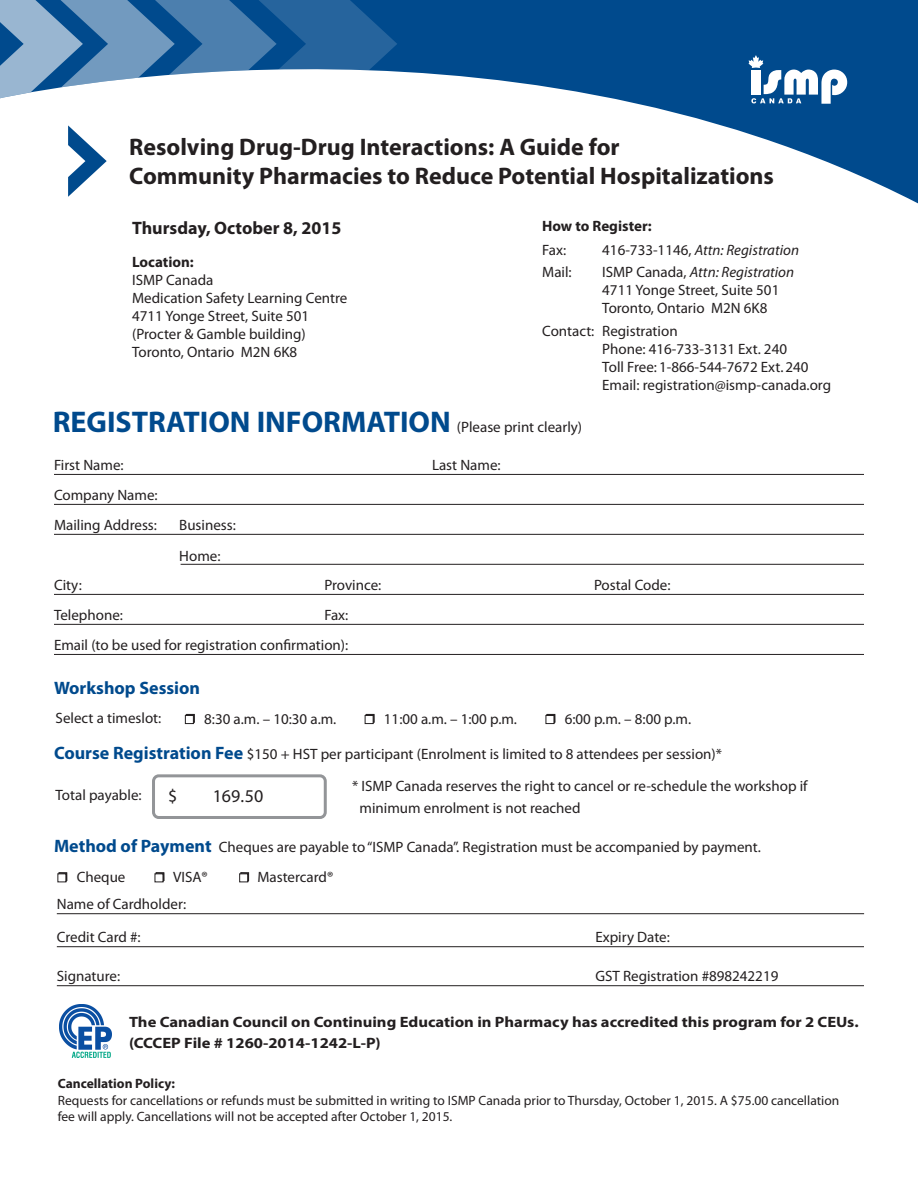
<style>
.page{position:relative;width:918px;height:1188px;background:#fff}
.page>*{position:absolute;margin:0;border:0;box-sizing:border-box;transform-origin:0 0}
.t1{font:700 30px "Myriad Pro";color:#004a8d}
.t2{font:700 24px/28.8px "Myriad Pro";color:#231f20}
.t3{font:700 18px "Myriad Pro";color:#231f20}
.t4{font:700 18px "Myriad Pro";color:#004a8d}
.t5{font:18px "Myriad Pro";color:#231f20}
.t6{font:15px/18px "Myriad Pro";color:#231f20}
.t7{font:700 15px/21px "Myriad Pro";color:#231f20;scale:1.1 1}
.t8{font:italic 15px/22.5px "Myriad Pro";color:#231f20}
.t9{font:700 15px "Myriad Pro";color:#231f20}
.t10{font:13.5px/16.2px "Myriad Pro";color:#231f20}
.s1{font-weight:700}
.s2{font-style:normal}
.s3{font-family:"Myriad"}
.s4{font-weight:400;font-size:15px;color:#231f20}
.s5{font-weight:700;font-size:18px;color:#004a8d}
</style>
<div class="page">
<hr style="left:54px;top:474px;width:810px;height:1px;background:#231f20">
<hr style="left:54px;top:504px;width:810px;height:1px;background:#231f20">
<hr style="left:54px;top:534px;width:810px;height:1px;background:#231f20">
<hr style="left:181px;top:564px;width:683px;height:1px;background:#231f20">
<hr style="left:54px;top:594px;width:810px;height:1px;background:#231f20">
<hr style="left:54px;top:624px;width:810px;height:1px;background:#231f20">
<hr style="left:54px;top:654px;width:810px;height:1px;background:#231f20">
<hr style="left:57px;top:946px;width:807px;height:1px;background:#231f20">
<hr style="left:57px;top:985px;width:807px;height:1px;background:#231f20">
<hr style="left:57px;top:913px;width:807px;height:1px;background:#231f20">
<svg style="left:57px;top:872px;width:10px;height:10px"></svg>
<svg style="left:155px;top:872px;width:9px;height:10px"></svg>
<svg style="left:239px;top:872px;width:10px;height:10px"></svg>
<svg style="left:185px;top:714px;width:10px;height:10px"></svg>
<svg style="left:365px;top:714px;width:9px;height:10px"></svg>
<svg style="left:546px;top:714px;width:9px;height:10px"></svg>
<div style="left:152px;top:774px;width:175px;height:45px;border:3px solid #939598;border-radius:5px"></div>
<svg style="left:397px;top:0;width:521px;height:203px;fill:#004a8d"></svg>
<svg style="left:748px;top:55px;width:99px;height:49px"></svg>
<svg style="left:0;top:0;width:397px;height:197px"></svg>
<img style="left:59px;top:1005px;width:53px;height:53px">
<p class="t2" style="left:129px;top:133px;width:646px">Resolving Drug-Drug Interactions: A Guide for<br>Community Pharmacies to Reduce Potential Hospitalizations</p>
<p class="t3" style="left:132px;top:217px;width:211px">Thursday, October 8, 2015</p>
<p class="t6" style="left:132px;top:253px;width:217px"><span class="s1">Location:<br></span>ISMP Canada<br>Medication Safety Learning Centre<br>4711 Yonge Street, Suite 501 (Procter &amp; Gamble building)<br>Toronto, Ontario M2N 6K8</p>
<p class="t9" style="left:542px;top:218px;width:111px">How to Register:</p>
<p class="t6" style="left:542px;top:239px;width:31px;line-height:22.5px">Fax:<br>Mail:</p>
<p class="t6" style="left:542px;top:322px;width:54px">Contact:</p>
<p class="t8" style="left:602px;top:238px;width:198px"><span class="s2">416-733-1146,</span> Attn: Registration<br><span class="s2">ISMP Canada,</span> Attn: Registration</p>
<p class="t6" style="left:602px;top:282px;width:179px">4711 Yonge Street, Suite 501<br>Toronto, Ontario M2N 6K8</p>
<p class="t6" style="left:602px;top:322px;width:230px">Registration<br>Phone: 416-733-3131 Ext. 240<br><span class="s3">Toll Free: 1-866-544-7672 Ext. 240<br></span>Email: registration@ismp-canada.org</p>
<p class="t1" style="left:53px;top:405px;width:531px">REGISTRATION INFORMATION <span class="s4">(Please print clearly)</span></p>
<p class="t6" style="left:54px;top:456px;width:71px">First Name:</p>
<p class="t6" style="left:54px;top:486px;width:105px">Company Name:</p>
<p class="t6" style="left:54px;top:516px;width:105px">Mailing Address:</p>
<p class="t6" style="left:179px;top:516px;width:58px">Business:</p>
<p class="t6" style="left:179px;top:548px;width:43px">Home:</p>
<p class="t6" style="left:432px;top:456px;width:70px">Last Name:</p>
<p class="t6" style="left:324px;top:570px;width:58px;line-height:30px">Province:<br>Fax:</p>
<p class="t6" style="left:594px;top:576px;width:78px">Postal Code:</p>
<p class="t6" style="left:54px;top:576px;width:29px">City:</p>
<p class="t6" style="left:54px;top:600px;width:296px;line-height:30px">Telephone:<br>Email (to be used for registration confirmation):</p>
<p class="t4" style="left:54px;top:678px;width:148px">Workshop Session</p>
<p class="t6" style="left:56px;top:709px;width:107px">Select a timeslot:</p>
<p class="t6" style="left:204px;top:710px;width:134px">8:30 a.m. – 10:30 a.m.</p>
<p class="t6" style="left:384px;top:710px;width:135px">11:00 a.m. – 1:00 p.m.</p>
<p class="t6" style="left:565px;top:710px;width:128px">6:00 p.m. – 8:00 p.m.</p>
<p class="t6" style="left:54px;top:745px;width:670px"><span class="s5">Course Registration Fee</span> $150 + HST per participant (Enrolment is limited to 8 attendees per session)*</p>
<p class="t6" style="left:56px;top:787px;width:88px">Total payable:</p>
<p class="t5" style="left:168px;top:786px;width:11px">$</p>
<p class="t5" style="left:213px;top:786px;width:52px">169.50</p>
<p class="t6" style="left:360px;top:776px;width:450px;line-height:21.6px;text-indent:-8px">* ISMP Canada reserves the right to cancel or re-schedule the workshop if minimum enrolment is not reached</p>
<p class="t6" style="left:54px;top:838px;width:708px"><span class="s5">Method of Payment</span> Cheques are payable to “ISMP Canada”. Registration must be accompanied by payment.</p>
<p class="t6" style="left:77px;top:869px;width:50px">Cheque</p>
<p class="t6" style="left:173px;top:869px;width:36px">VISA®</p>
<p class="t6" style="left:257px;top:869px;width:77px">Mastercard®</p>
<p class="t6" style="left:57px;top:895px;width:131px">Name of Cardholder:</p>
<p class="t6" style="left:57px;top:928px;width:85px">Credit Card #:</p>
<p class="t6" style="left:595px;top:928px;width:76px">Expiry Date:</p>
<p class="t6" style="left:57px;top:968px;width:65px">Signature:</p>
<p class="t6" style="left:595px;top:968px;width:184px">GST Registration #898242219</p>
<p class="t7" style="left:129px;top:1011px;width:665px">The Canadian Council on Continuing Education in Pharmacy has accredited this program for 2 CEUs. (CCCEP File # 1260-2014-1242-L-P)</p>
<p class="t10" style="left:58px;top:1076px;width:783px"><span class="s1">Cancellation Policy:<br></span>Requests for cancellations or refunds must be submitted in writing to ISMP Canada prior to Thursday, October 1, 2015. A $75.00 cancellation fee will apply. Cancellations will not be accepted after October 1, 2015.</p>
</div>
